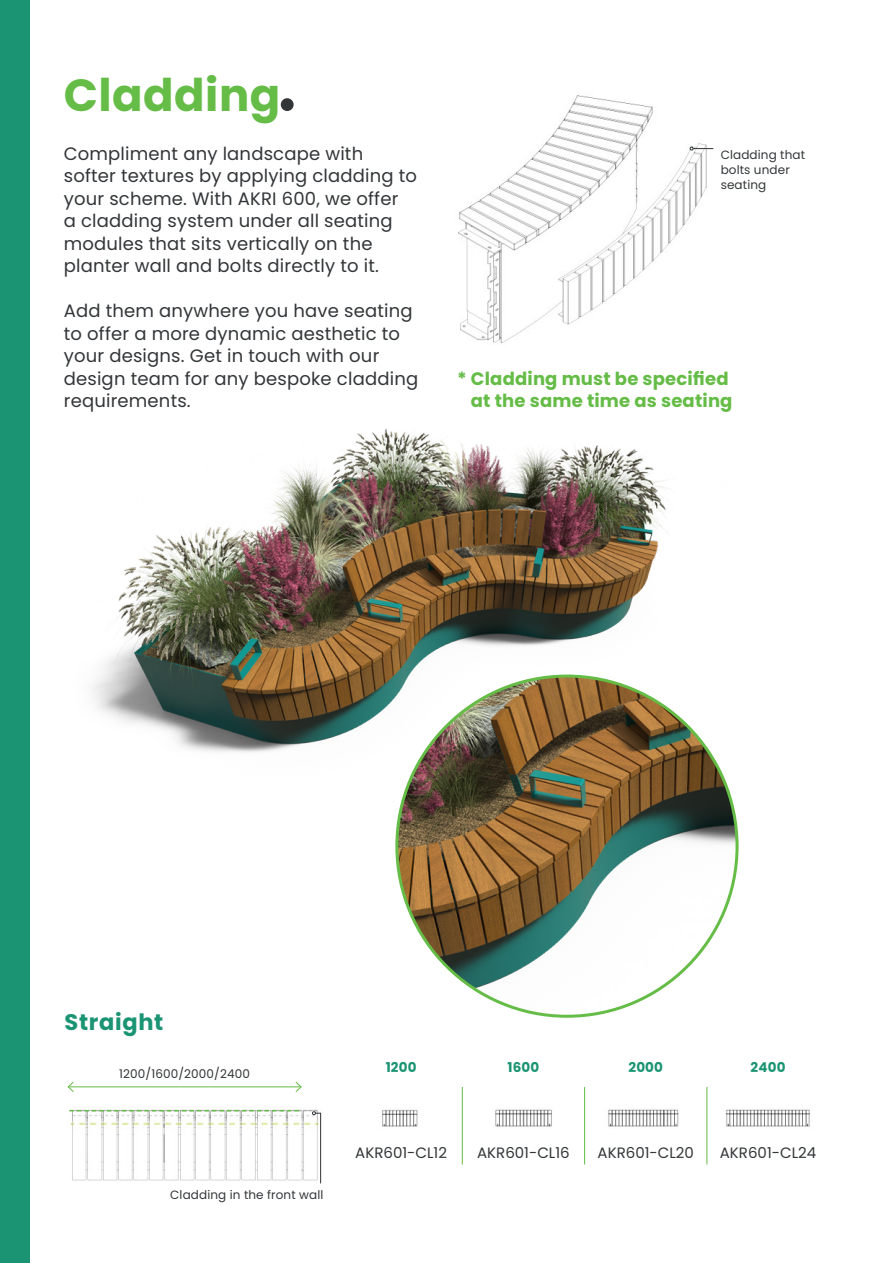
<style>
.page{position:relative;width:893px;height:1263px;background:#fff}
.page>*{position:absolute;margin:0;border:0;box-sizing:border-box;transform-origin:0 0}
.Title_Green{font:700 45px "Poppins";letter-spacing:.01em;color:#65bc46}
.Subtitles_Smaller_Emerald{font:700 22.5px "Poppins";letter-spacing:.03em;color:#1a9473}
.Copy_Grey{font:18px/22.5px "Poppins";letter-spacing:.01em;color:#333638}
.Diagram_notes_grey{font:700 18px/22.5px "Poppins";letter-spacing:.01em;color:#65bc46;text-align:right}
.Table_Copy_codes{font:15px "Poppins";color:#333638}
.Table_Medium_Emerald_Titles{font:700 13.5px "Poppins";letter-spacing:.01em;color:#1a9473}
.Diagram_notes_grey-2{font:12px/15px "Poppins";letter-spacing:.01em;color:#333638}
</style>
<div class="page">
<img style="left:69px;top:95px;width:742px;height:1089px">
<div style="left:0;top:0;width:30px;height:1263px;background:#1a9473"></div>
<div style="left:281px;top:98px;width:13px;height:13px;background:#333638;border-radius:50%"></div>
<hr style="left:68px;top:1086px;width:233px;height:1px;background:#65bc46">
<svg style="left:67px;top:1081px;width:7px;height:12px"></svg>
<svg style="left:295px;top:1081px;width:7px;height:12px"></svg>
<hr style="left:462px;top:1087px;width:1px;height:77px;background:#65bc46">
<hr style="left:584px;top:1087px;width:1px;height:77px;background:#65bc46">
<hr style="left:707px;top:1087px;width:1px;height:77px;background:#65bc46">
<svg style="left:69px;top:1110px;width:230px;height:1px"></svg>
<svg style="left:690px;top:147px;width:23px;height:3px"></svg>
<svg style="left:312px;top:1111px;width:9px;height:73px"></svg>
<img style="left:69px;top:366px;width:666px;height:444px">
<img style="left:397px;top:676px;width:340px;height:340px;border-radius:170px">
<p class="Title_Green" style="left:64px;top:69px;width:218px">Cladding</p>
<p class="Copy_Grey" style="left:64px;top:142px;width:355px">Compliment any landscape with softer textures by applying cladding to your scheme. With AKRI 600, we offer<br>a cladding system under all seating modules that sits vertically on the planter wall and bolts directly to it.</p>
<p class="Copy_Grey" style="left:64px;top:300px;width:356px">Add them anywhere you have seating to offer a more dynamic aesthetic to your designs. Get in touch with our design team for any bespoke cladding requirements.</p>
<p class="Diagram_notes_grey-2" style="left:721px;top:148px;width:86px">Cladding that bolts under seating</p>
<p class="Diagram_notes_grey" style="left:457px;top:367px;width:277px">* Cladding must be specified at the same time as seating</p>
<p class="Subtitles_Smaller_Emerald" style="left:65px;top:1009px;width:100px">Straight</p>
<p class="Diagram_notes_grey-2" style="left:119px;top:1066px;width:132px">1200/1600/2000/2400</p>
<p class="Table_Medium_Emerald_Titles" style="left:386px;top:1059px;width:32px">1200</p>
<p class="Table_Medium_Emerald_Titles" style="left:508px;top:1059px;width:33px">1600</p>
<p class="Table_Medium_Emerald_Titles" style="left:628px;top:1059px;width:36px">2000</p>
<p class="Table_Medium_Emerald_Titles" style="left:751px;top:1059px;width:36px">2400</p>
<p class="Diagram_notes_grey-2" style="left:170px;top:1187px;width:155px">Cladding in the front wall</p>
<p class="Table_Copy_codes" style="left:355px;top:1144px;width:93px">AKR601-CL12</p>
<p class="Table_Copy_codes" style="left:477px;top:1144px;width:94px">AKR601-CL16</p>
<p class="Table_Copy_codes" style="left:598px;top:1144px;width:98px">AKR601-CL20</p>
<p class="Table_Copy_codes" style="left:720px;top:1144px;width:98px">AKR601-CL24</p>
</div>
